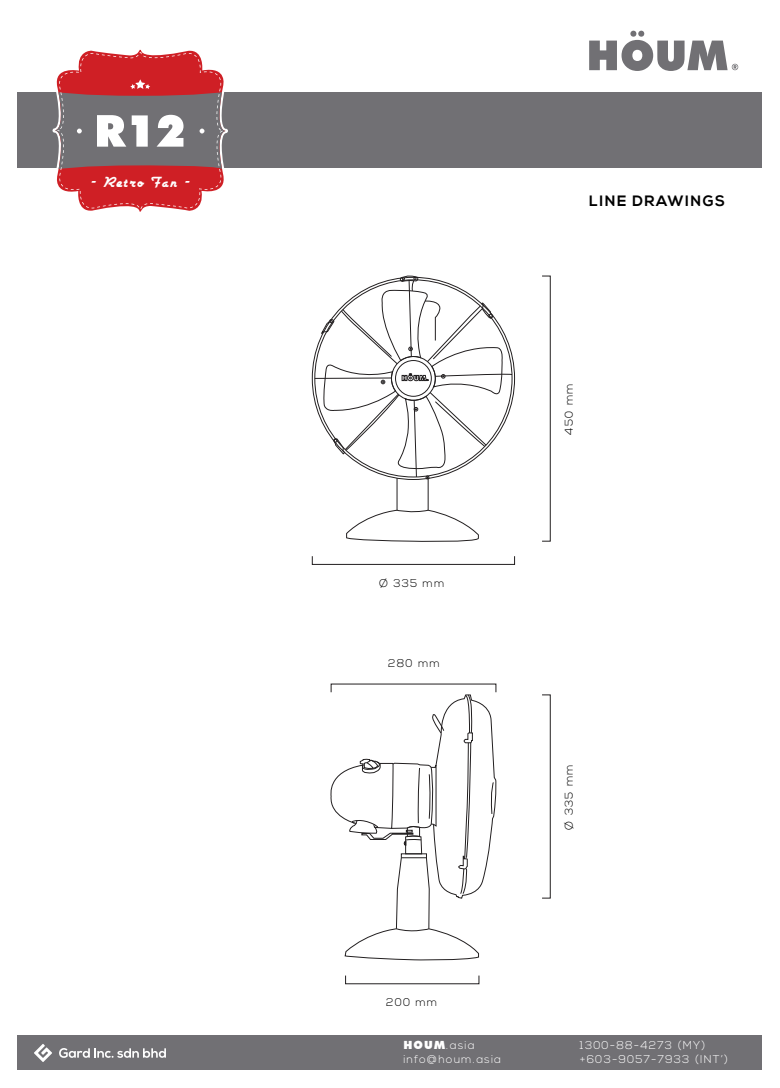
<style>
.page{position:relative;width:780px;height:1088px;background:#fff}
.page>*{position:absolute;margin:0;border:0;box-sizing:border-box;transform-origin:0 0}
.t1{font:17.25px "Airstream";letter-spacing:.1em;color:#fff}
.t2{font:700 15px "Nexa";letter-spacing:.1em;color:#000}
.t3{font:300 11.25px/13.5px "Nexa";letter-spacing:.1em;color:#fff}
.t4{font:300 11.25px "Nexa";letter-spacing:.1em;color:#000}
.s1{font-family:"Futura BT";font-weight:900}
</style>
<div class="page">
<svg style="left:589px;top:31px;width:149px;height:40px"></svg>
<div style="left:18px;top:92px;width:744px;height:75px;background:#717074"></div>
<svg style="left:52px;top:49px;width:176px;height:163px"></svg>
<div style="left:18px;top:1036px;width:744px;height:34px;background:#717074"></div>
<svg style="left:34px;top:1044px;width:18px;height:18px"></svg>
<svg style="left:59px;top:1048px;width:107px;height:10px"></svg>
<svg style="left:330px;top:692px;width:167px;height:269px"></svg>
<div style="left:312px;top:556px;width:203px;height:9px;border:1px solid #221f20"></div>
<svg style="left:314px;top:275px;width:198px;height:267px"></svg>
<h1 class="t1" style="left:91px;top:174px;width:99px">- Retro Fan -</h1>
<h2 class="t2" style="left:589px;top:192px;width:137px">LINE DRAWINGS</h2>
<p class="t4" style="left:379px;top:577px;width:67px">Ø 335 mm</p>
<p class="t4" style="left:388px;top:656px;width:53px">280 mm</p>
<p class="t4" style="left:562px;top:435px;width:52px;rotate:-90deg">450 mm</p>
<p class="t4" style="left:562px;top:830px;width:67px;rotate:-90deg">Ø 335 mm</p>
<p class="t4" style="left:386px;top:996px;width:53px">200 mm</p>
<p class="t3" style="left:403px;top:1039px;width:99px"><span class="s1">HOUM</span>.asia info@houm.asia</p>
<p class="t3" style="left:580px;top:1039px;width:150px">1300-88-4273 (MY) +603-9057-7933 (INT’)</p>
</div>
